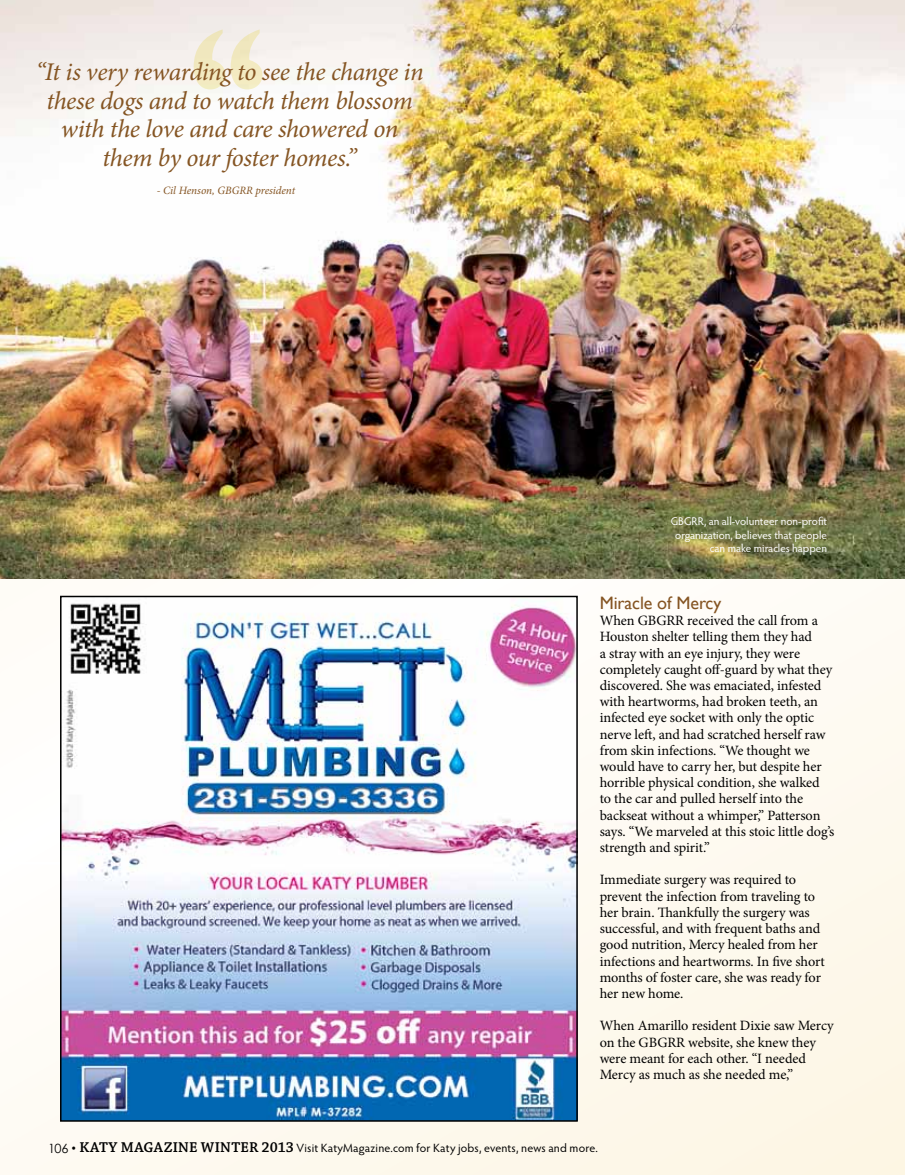
<style>
.page{position:relative;width:905px;height:1175px;background:#fff}
.page>*{position:absolute;margin:0;border:0;box-sizing:border-box;transform-origin:0 0}
.t1{font:248.25px "Gill Sans";color:#e2cf2f}
.t2{font:italic 25.5px/28.5px "Minion Pro";letter-spacing:-.02em;color:#855523;text-align:center}
.t3{font:18px "Gill Sans";letter-spacing:-.005em;color:#855523}
.t4{font:14.25px/16.2px "Minion Pro";letter-spacing:-.01em;color:#000}
.t5{font:12px "Hypatia Sans Pro";letter-spacing:.015em;color:#000}
.t6{font:11.25px/13.5px "Hypatia Sans Pro";color:#fff;text-align:right}
.t7{font:italic 11.25px "Minion Pro";letter-spacing:-.005em;color:#855523}
.s1{font-family:"Century Gothic";font-size:12.75px}
.s2{font-family:"Chaparral Pro";font-size:15px}
.s3{font-family:"Chaparral Pro";font-weight:600;font-size:15px}
</style>
<div class="page">
<div style="left:0;top:0;width:904px;height:1174px;background:#fefaf0"></div>
<img style="left:0;top:0;width:904px;height:578px">
<hr style="left:0;top:862px;width:378px;height:3px;background:#fff">
<img style="left:63px;top:598px;width:511px;height:520px">
<div style="left:60px;top:595px;width:517px;height:526px;border:2px solid #000"></div>
<h1 class="t1" style="left:180px;top:-29px;width:93px">‘‘</h1>
<h2 class="t2" style="left:36px;top:58px;width:389px">“It is very rewarding to see the change in these dogs and to watch them blossom with the love and care showered on them by our foster homes.”</h2>
<p class="t7" style="left:157px;top:183px;width:140px">- Cil Henson, GBGRR president</p>
<p class="t6" style="left:670px;top:514px;width:158px">GBGRR, an all-volunteer non-profit organization, believes that people can make miracles happen</p>
<p class="t3" style="left:599px;top:592px;width:123px">Miracle of Mercy</p>
<p class="t4" style="left:599px;top:612px;width:236px">When GBGRR received the call from a Houston shelter telling them they had<br>a stray with an eye injury, they were completely caught off-guard by what they discovered. She was emaciated, infested with heartworms, had broken teeth, an infected eye socket with only the optic nerve left, and had scratched herself raw from skin infections. “We thought we would have to carry her, but despite her horrible physical condition, she walked to the car and pulled herself into the backseat without a whimper,” Patterson says. “We marveled at this stoic little dog’s strength and spirit.”</p>
<p class="t4" style="left:599px;top:872px;width:226px">Immediate surgery was required to prevent the infection from traveling to her brain. Thankfully the surgery was successful, and with frequent baths and good nutrition, Mercy healed from her infections and heartworms. In five short months of foster care, she was ready for her new home.</p>
<p class="t4" style="left:599px;top:1017px;width:235px">When Amarillo resident Dixie saw Mercy on the GBGRR website, she knew they were meant for each other. “I needed Mercy as much as she needed me,”</p>
<p class="t5" style="left:48px;top:1140px;width:551px"><span class="s1">106</span> <span class="s2">•</span> <span class="s3">KATY MAGAZINE WINTER 2013</span> Visit KatyMagazine.com for Katy jobs, events, news and more.</p>
</div>
